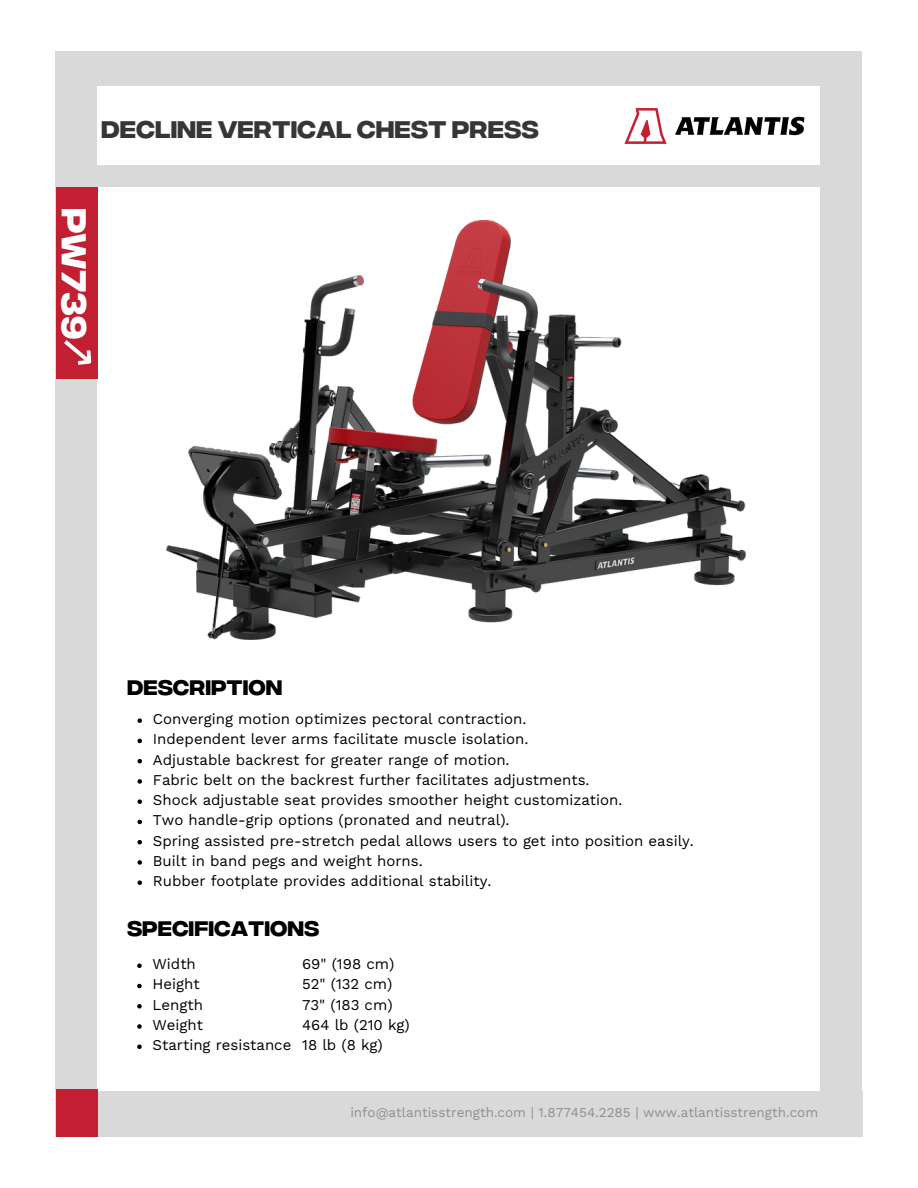
<style>
.page{position:relative;width:918px;height:1188px;background:#fff}
.page>*{position:absolute;margin:0;border:0;box-sizing:border-box;transform-origin:0 0}
.t1{font:600 34.5px "Integral CF";color:#fff}
.t2{font:600 24px "Integral CF";color:#363637}
.t3{font:600 21px "Integral CF";color:#000}
.t4{font:15px "Work Sans";color:#000}
.t5{font:13.5px "Work Sans";color:#8e8f8f}
</style>
<div class="page">
<div style="left:55px;top:165px;width:807px;height:22px;background:#d9d9d9"></div>
<div style="left:820px;top:52px;width:42px;height:1084px;background:#d9d9d9"></div>
<div style="left:55px;top:52px;width:42px;height:1084px;background:#d9d9d9"></div>
<div style="left:56px;top:1091px;width:807px;height:45px;background:#d9d9d9"></div>
<div style="left:56px;top:187px;width:42px;height:191px;background:#c22032"></div>
<svg style="left:64px;top:340px;width:28px;height:25px"></svg>
<div style="left:56px;top:1089px;width:42px;height:47px;background:#c22032"></div>
<img style="left:624px;top:108px;width:181px;height:36px">
<div style="left:92px;top:52px;width:728px;height:34px;background:#d9d9d9"></div>
<img style="left:166px;top:221px;width:580px;height:418px">
<svg style="left:137px;top:718px;width:5px;height:5px"></svg>
<svg style="left:137px;top:739px;width:5px;height:4px"></svg>
<svg style="left:137px;top:759px;width:5px;height:4px"></svg>
<svg style="left:137px;top:779px;width:5px;height:5px"></svg>
<svg style="left:137px;top:799px;width:5px;height:5px"></svg>
<svg style="left:137px;top:820px;width:5px;height:4px"></svg>
<svg style="left:137px;top:840px;width:5px;height:4px"></svg>
<svg style="left:137px;top:860px;width:5px;height:5px"></svg>
<svg style="left:137px;top:880px;width:5px;height:5px"></svg>
<svg style="left:137px;top:964px;width:5px;height:4px"></svg>
<svg style="left:137px;top:984px;width:5px;height:4px"></svg>
<svg style="left:137px;top:1004px;width:5px;height:5px"></svg>
<svg style="left:137px;top:1024px;width:5px;height:5px"></svg>
<svg style="left:137px;top:1045px;width:5px;height:4px"></svg>
<p class="t2" style="left:101px;top:113px;width:439px">DECLINE VERTICAL CHEST PRESS</p>
<p class="t1" style="left:99px;top:208px;width:133px;rotate:90deg">PW739</p>
<p class="t3" style="left:127px;top:672px;width:157px">DESCRIPTION</p>
<p class="t4" style="left:153px;top:710px;width:375px">Converging motion optimizes pectoral contraction.</p>
<p class="t4" style="left:153px;top:730px;width:377px">Independent lever arms facilitate muscle isolation.</p>
<p class="t4" style="left:153px;top:751px;width:358px">Adjustable backrest for greater range of motion.</p>
<p class="t4" style="left:153px;top:771px;width:438px">Fabric belt on the backrest further facilitates adjustments.</p>
<p class="t4" style="left:153px;top:791px;width:471px">Shock adjustable seat provides smoother height customization.</p>
<p class="t4" style="left:153px;top:811px;width:358px">Two handle-grip options (pronated and neutral).</p>
<p class="t4" style="left:153px;top:832px;width:543px">Spring assisted pre-stretch pedal allows users to get into position easily.</p>
<p class="t4" style="left:153px;top:852px;width:271px">Built in band pegs and weight horns.</p>
<p class="t4" style="left:153px;top:872px;width:340px">Rubber footplate provides additional stability.</p>
<p class="t3" style="left:127px;top:914px;width:194px">SPECIFICATIONS</p>
<p class="t4" style="left:153px;top:955px;width:45px">Width</p>
<p class="t4" style="left:153px;top:975px;width:49px">Height</p>
<p class="t4" style="left:153px;top:996px;width:52px">Length</p>
<p class="t4" style="left:153px;top:1016px;width:52px">Weight</p>
<p class="t4" style="left:153px;top:1036px;width:140px">Starting resistance</p>
<p class="t4" style="left:302px;top:955px;width:94px">69" (198 cm)</p>
<p class="t4" style="left:302px;top:975px;width:92px">52" (132 cm)</p>
<p class="t4" style="left:302px;top:996px;width:92px">73" (183 cm)</p>
<p class="t4" style="left:302px;top:1016px;width:109px">464 lb (210 kg)</p>
<p class="t4" style="left:302px;top:1036px;width:82px">18 lb (8 kg)</p>
<p class="t5" style="left:350px;top:1105px;width:469px">info@atlantisstrength.com | 1.877454.2285 | www.atlantisstrength.com</p>
</div>
